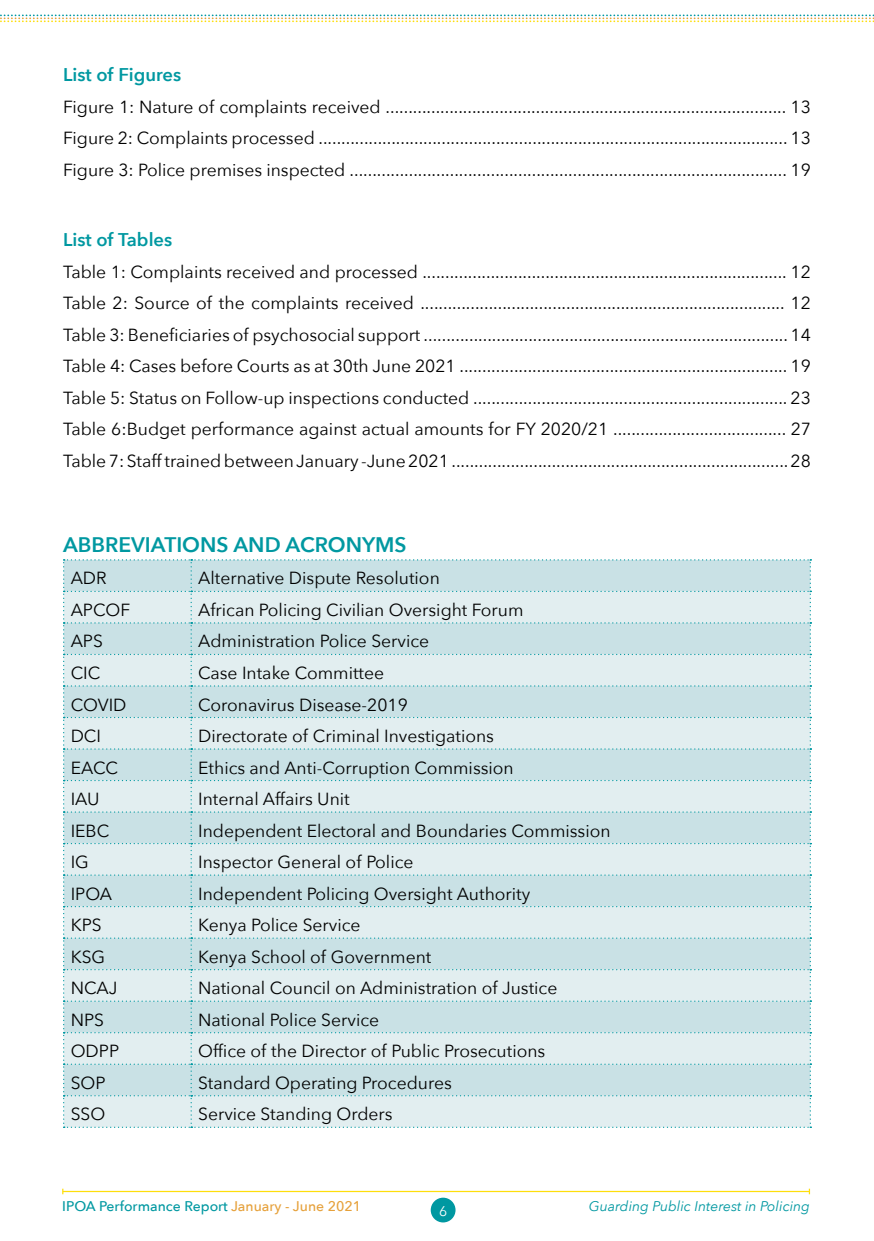
<style>
.page{position:relative;width:874px;height:1241px;background:#fff}
.page>*{position:absolute;margin:0;border:0;box-sizing:border-box;transform-origin:0 0}
.t1{font:600 21px "Avenir Next";color:#0098a1}
.t2{font:600 18.38px "Avenir Next";color:#0098a1}
.t3{font:17.5px/31.5px "Avenir Next";color:#000;text-align:justify}
.t4{font:500 14px "Avenir Next";color:#0098a1}
.t5{font:italic 14px "Avenir Next";color:#0098a1}
.t6{font:14px "Avenir Next";color:#fff}
.s1{color:#e6a13b}
</style>
<div class="page">
<div style="left:430px;top:1197px;width:25px;height:25px;background:#0098a1;border-radius:50%"></div>
<hr style="left:63px;top:1190px;width:746px;height:1px;background:#fede0c">
<svg style="left:0;top:14px;width:874px;height:8px"></svg>
<svg style="left:63px;top:559px;width:747px;height:568px;background:#d3e6e9"></svg>
<p class="t2" style="left:63px;top:59px;width:120px">List of Figures</p>
<p class="t3" style="left:63px;top:90px;width:749px">Figure 1: Nature of complaints received ........................................................................................ 13<br>Figure 2: Complaints processed ....................................................................................................... 13<br>Figure 3: Police premises inspected ................................................................................................ 19</p>
<p class="t2" style="left:63px;top:224px;width:111px">List of Tables</p>
<p class="t3" style="left:63px;top:255px;width:749px">Table 1: Complaints received and processed ................................................................................ 12<br>Table 2: Source of the complaints received ................................................................................ 12<br>Table 3: Beneficiaries of psychosocial support ................................................................................ 14<br>Table 4: Cases before Courts as at 30th June 2021 ........................................................................ 19<br>Table 5: Status on Follow-up inspections conducted ..................................................................... 23<br>Table 6:Budget performance against actual amounts for FY 2020/21 ...................................... 27<br>Table 7: Staff trained between January -June 2021 .......................................................................... 28</p>
<p class="t1" style="left:63px;top:527px;width:345px">ABBREVIATIONS AND ACRONYMS</p>
<p class="t3" style="left:71px;top:561px;width:37px">ADR</p>
<p class="t3" style="left:198px;top:561px;width:243px">Alternative Dispute Resolution</p>
<p class="t3" style="left:71px;top:593px;width:61px">APCOF</p>
<p class="t3" style="left:198px;top:593px;width:327px">African Policing Civilian Oversight Forum</p>
<p class="t3" style="left:71px;top:624px;width:34px">APS</p>
<p class="t3" style="left:198px;top:624px;width:232px">Administration Police Service</p>
<p class="t3" style="left:71px;top:656px;width:31px">CIC</p>
<p class="t3" style="left:198px;top:656px;width:187px">Case Intake Committee</p>
<p class="t3" style="left:71px;top:687px;width:57px">COVID</p>
<p class="t3" style="left:198px;top:687px;width:211px">Coronavirus Disease-2019</p>
<p class="t3" style="left:71px;top:719px;width:32px">DCI</p>
<p class="t3" style="left:198px;top:719px;width:297px">Directorate of Criminal Investigations</p>
<p class="t3" style="left:71px;top:750px;width:49px">EACC</p>
<p class="t3" style="left:198px;top:750px;width:317px">Ethics and Anti‑Corruption Commission</p>
<p class="t3" style="left:71px;top:782px;width:31px">IAU</p>
<p class="t3" style="left:198px;top:782px;width:153px">Internal Affairs Unit</p>
<p class="t3" style="left:71px;top:813px;width:40px">IEBC</p>
<p class="t3" style="left:198px;top:813px;width:414px">Independent Electoral and Boundaries Commission</p>
<p class="t3" style="left:71px;top:845px;width:20px">IG</p>
<p class="t3" style="left:198px;top:845px;width:217px">Inspector General of Police</p>
<p class="t3" style="left:71px;top:876px;width:43px">IPOA</p>
<p class="t3" style="left:198px;top:876px;width:333px">Independent Policing Oversight Authority</p>
<p class="t3" style="left:71px;top:908px;width:33px">KPS</p>
<p class="t3" style="left:198px;top:908px;width:164px">Kenya Police Service</p>
<p class="t3" style="left:71px;top:939px;width:36px">KSG</p>
<p class="t3" style="left:198px;top:939px;width:235px">Kenya School of Government</p>
<p class="t3" style="left:71px;top:971px;width:48px">NCAJ</p>
<p class="t3" style="left:198px;top:971px;width:360px">National Council on Administration of Justice</p>
<p class="t3" style="left:71px;top:1002px;width:35px">NPS</p>
<p class="t3" style="left:198px;top:1002px;width:182px">National Police Service</p>
<p class="t3" style="left:71px;top:1034px;width:50px">ODPP</p>
<p class="t3" style="left:198px;top:1034px;width:348px">Office of the Director of Public Prosecutions</p>
<p class="t3" style="left:71px;top:1065px;width:36px">SOP</p>
<p class="t3" style="left:198px;top:1065px;width:255px">Standard Operating Procedures</p>
<p class="t3" style="left:71px;top:1097px;width:36px">SSO</p>
<p class="t3" style="left:198px;top:1097px;width:196px">Service Standing Orders</p>
<p class="t4" style="left:62px;top:1193px;width:300px">IPOA Performance Report <span class="s1">January - June 2021</span></p>
<p class="t5" style="left:588px;top:1193px;width:222px">Guarding Public Interest in Policing</p>
<p class="t6" style="left:439px;top:1198px;width:10px">6</p>
</div>
